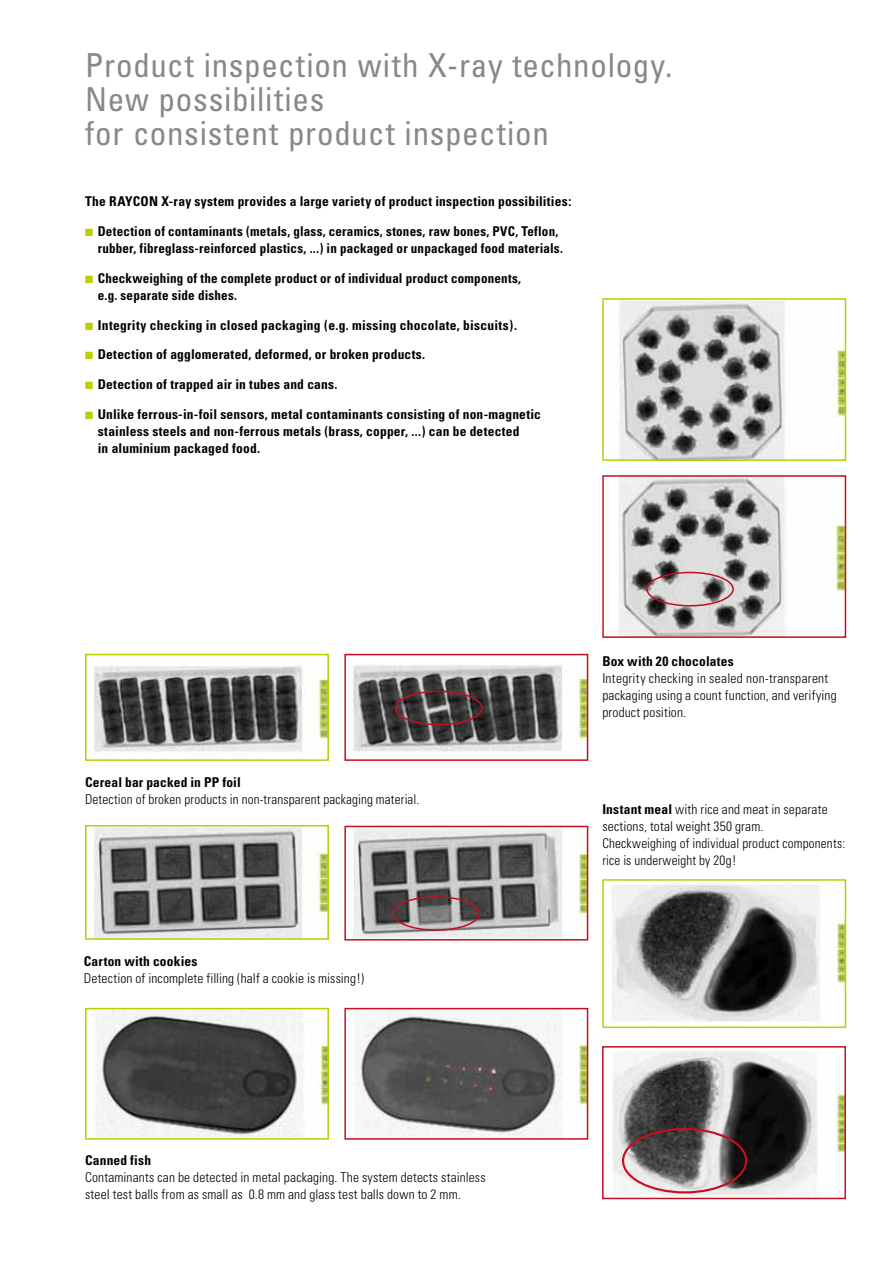
<style>
.page{position:relative;width:893px;height:1263px;background:#fff}
.page>*{position:absolute;margin:0;border:0;box-sizing:border-box;transform-origin:0 0}
.t1{font:condensed 33px/34px "Univers";letter-spacing:.02em;color:#87888a}
.t2{font:700 condensed 13.5px/17px "Univers";letter-spacing:.015em;color:#000}
.t3{font:300 condensed 13.5px/17px "Univers";letter-spacing:.015em;color:#000}
.s1{color:#bdcd00}
.s2{font-weight:700}
</style>
<div class="page">
<img style="left:94px;top:666px;width:232px;height:87px">
<div style="left:85px;top:654px;width:244px;height:107px;border:2px solid #bdcd00"></div>
<img style="left:352px;top:665px;width:233px;height:87px">
<div style="left:344px;top:654px;width:244px;height:107px;border:2px solid #c50e1f"></div>
<img style="left:353px;top:829px;width:232px;height:108px">
<div style="left:344px;top:826px;width:244px;height:114px;border:2px solid #c50e1f"></div>
<img style="left:93px;top:828px;width:233px;height:109px">
<div style="left:85px;top:825px;width:244px;height:115px;border:2px solid #bdcd00"></div>
<img style="left:354px;top:1011px;width:231px;height:126px">
<div style="left:344px;top:1008px;width:244px;height:132px;border:2px solid #c50e1f"></div>
<img style="left:96px;top:1011px;width:230px;height:126px">
<div style="left:85px;top:1008px;width:244px;height:132px;border:2px solid #bdcd00"></div>
<img style="left:619px;top:478px;width:224px;height:157px">
<div style="left:602px;top:475px;width:244px;height:163px;border:2px solid #c50e1f"></div>
<img style="left:619px;top:301px;width:224px;height:157px">
<div style="left:602px;top:298px;width:244px;height:163px;border:2px solid #bdcd00"></div>
<img style="left:613px;top:1051px;width:230px;height:145px">
<div style="left:602px;top:1046px;width:244px;height:153px;border:2px solid #c50e1f"></div>
<img style="left:612px;top:884px;width:231px;height:138px">
<div style="left:602px;top:879px;width:244px;height:149px;border:2px solid #bdcd00"></div>
<div style="left:395px;top:691px;width:88px;height:34px;border:2px solid #c50e1f;border-radius:50%"></div>
<div style="left:392px;top:896px;width:88px;height:35px;border:2px solid #c50e1f;border-radius:50%"></div>
<div style="left:646px;top:572px;width:88px;height:34px;border:2px solid #c50e1f;border-radius:50%"></div>
<div style="left:622px;top:1128px;width:125px;height:65px;border:2px solid #c50e1f;border-radius:50%"></div>
<h1 class="t1" style="left:85px;top:47px;width:589px">Product inspection with X-ray technology.<br>New possibilities<br>for consistent product inspection</h1>
<p class="t2" style="left:85px;top:193px;width:488px">The RAYCON X-ray system provides a large variety of product inspection possibilities:</p>
<p class="t2" style="left:98px;top:223px;width:467px;text-indent:-13px"><span class="s1">■</span> Detection of contaminants (metals, glass, ceramics, stones, raw bones, PVC, Teflon, rubber, fibreglass-reinforced plastics, ...) in packaged or unpackaged food materials.</p>
<p class="t2" style="left:98px;top:270px;width:425px;text-indent:-13px"><span class="s1">■</span> Checkweighing of the complete product or of individual product components, e.g. separate side dishes.</p>
<p class="t2" style="left:85px;top:316px;width:434px"><span class="s1">■</span> Integrity checking in closed packaging (e.g. missing chocolate, biscuits).</p>
<p class="t2" style="left:85px;top:346px;width:342px"><span class="s1">■</span> Detection of agglomerated, deformed, or broken products.</p>
<p class="t2" style="left:85px;top:376px;width:254px"><span class="s1">■</span> Detection of trapped air in tubes and cans.</p>
<p class="t2" style="left:98px;top:406px;width:445px;text-indent:-13px"><span class="s1">■</span> Unlike ferrous-in-foil sensors, metal contaminants consisting of non-magnetic stainless steels and non-ferrous metals (brass, copper, ...) can be detected<br>in aluminium packaged food.</p>
<p class="t2" style="left:85px;top:773px;width:157px">Cereal bar packed in PP foil</p>
<p class="t3" style="left:85px;top:791px;width:336px">Detection of broken products in non-transparent packaging material.</p>
<p class="t2" style="left:84px;top:953px;width:115px">Carton with cookies</p>
<p class="t3" style="left:84px;top:970px;width:282px">Detection of incomplete filling (half a cookie is missing!)</p>
<p class="t2" style="left:85px;top:1151px;width:68px">Canned fish</p>
<p class="t3" style="left:85px;top:1168px;width:402px">Contaminants can be detected in metal packaging. The system detects stainless steel test balls from as small as 0.8 mm and glass test balls down to 2 mm.</p>
<p class="t2" style="left:602px;top:652px;width:133px">Box with 20 chocolates</p>
<p class="t3" style="left:602px;top:669px;width:236px">Integrity checking in sealed non-transparent packaging using a count function, and verifying product position.</p>
<p class="t3" style="left:602px;top:801px;width:245px"><span class="s2">Instant meal</span> with rice and meat in separate sections, total weight 350 gram.<br>Checkweighing of individual product components: rice is underweight by 20g!</p>
</div>
